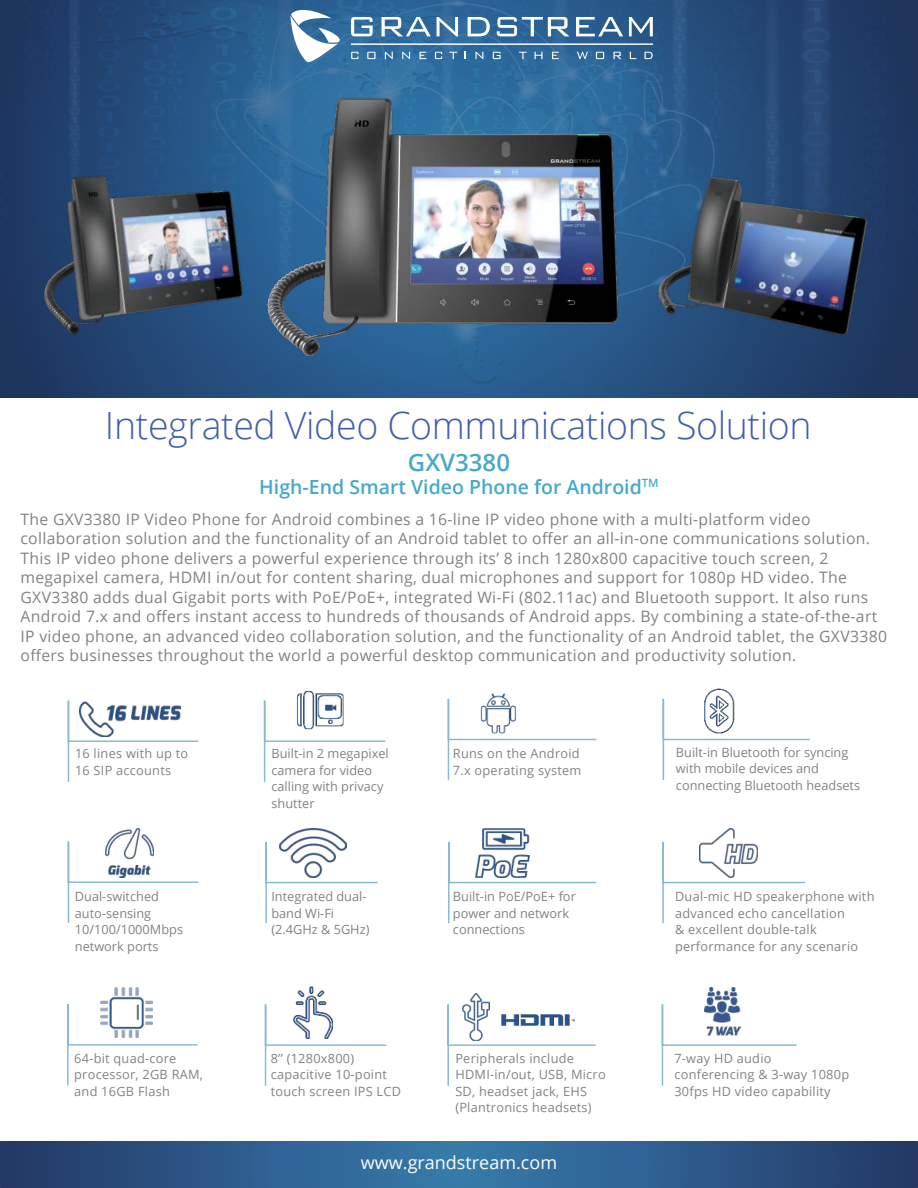
<style>
.page{position:relative;width:918px;height:1188px;background:#fff}
.page>*{position:absolute;margin:0;border:0;box-sizing:border-box;transform-origin:0 0}
.t1{font:300 37.5px "Open Sans";letter-spacing:-.01em;color:#405fab}
.t2{font:600 24px "Open Sans";color:#46a8ca}
.t3{font:600 19.5px "Open Sans";color:#46a8ca}
.t4{font:18px "Open Sans";color:#fff}
.t5{font:15.75px/19.5px "Open Sans";letter-spacing:.02em;color:#808284}
.t6{font:12.75px/16.5px "Open Sans";letter-spacing:.02em;color:#808284}
.t7{font:12.75px/16.5px "Open Sans";color:#808284}
</style>
<div class="page">
<img style="left:0;top:0;width:918px;height:397px">
<img style="left:640px;top:151px;width:267px;height:223px">
<img style="left:249px;top:84px;width:466px;height:283px">
<svg style="left:291px;top:10px;width:49px;height:52px"></svg>
<svg style="left:351px;top:17px;width:22px;height:19px"></svg>
<svg style="left:382px;top:17px;width:49px;height:19px"></svg>
<svg style="left:437px;top:17px;width:21px;height:19px"></svg>
<svg style="left:468px;top:17px;width:22px;height:19px"></svg>
<svg style="left:497px;top:17px;width:72px;height:19px"></svg>
<svg style="left:576px;top:17px;width:47px;height:19px"></svg>
<svg style="left:629px;top:17px;width:24px;height:19px"></svg>
<svg style="left:351px;top:52px;width:7px;height:7px"></svg>
<svg style="left:367px;top:52px;width:9px;height:7px"></svg>
<svg style="left:385px;top:52px;width:8px;height:7px"></svg>
<svg style="left:402px;top:52px;width:8px;height:7px"></svg>
<svg style="left:420px;top:52px;width:6px;height:7px"></svg>
<svg style="left:435px;top:52px;width:7px;height:7px"></svg>
<svg style="left:449px;top:52px;width:8px;height:7px"></svg>
<svg style="left:476px;top:52px;width:7px;height:7px"></svg>
<svg style="left:493px;top:52px;width:8px;height:7px"></svg>
<svg style="left:519px;top:52px;width:8px;height:7px"></svg>
<svg style="left:535px;top:52px;width:8px;height:7px"></svg>
<svg style="left:552px;top:52px;width:7px;height:7px"></svg>
<svg style="left:645px;top:52px;width:8px;height:7px"></svg>
<svg style="left:596px;top:52px;width:8px;height:7px"></svg>
<svg style="left:614px;top:52px;width:7px;height:7px"></svg>
<svg style="left:630px;top:52px;width:6px;height:7px"></svg>
<svg style="left:577px;top:52px;width:11px;height:7px"></svg>
<hr style="left:351px;top:44px;width:302px;height:1px;background:#fff">
<img style="left:109px;top:828px;width:42px;height:12px">
<img style="left:296px;top:690px;width:48px;height:9px">
<img style="left:491px;top:693px;width:15px;height:4px">
<img style="left:715px;top:828px;width:20px;height:12px">
<img style="left:705px;top:688px;width:28px;height:9px">
<img style="left:283px;top:828px;width:61px;height:12px">
<img style="left:482px;top:828px;width:48px;height:12px">
<img style="left:0;top:1142px;width:918px;height:46px">
<svg style="left:67px;top:700px;width:132px;height:82px"></svg>
<svg style="left:263px;top:699px;width:123px;height:83px"></svg>
<svg style="left:447px;top:697px;width:150px;height:84px"></svg>
<svg style="left:662px;top:697px;width:148px;height:84px"></svg>
<svg style="left:67px;top:840px;width:132px;height:83px"></svg>
<svg style="left:265px;top:840px;width:113px;height:84px"></svg>
<svg style="left:448px;top:840px;width:149px;height:84px"></svg>
<svg style="left:662px;top:840px;width:144px;height:84px"></svg>
<img style="left:101px;top:988px;width:51px;height:15px">
<img style="left:706px;top:988px;width:32px;height:15px">
<img style="left:295px;top:986px;width:32px;height:17px">
<svg style="left:67px;top:1003px;width:131px;height:83px"></svg>
<svg style="left:264px;top:1003px;width:123px;height:83px"></svg>
<svg style="left:447px;top:1004px;width:149px;height:82px"></svg>
<svg style="left:661px;top:1003px;width:136px;height:83px"></svg>
<img style="left:463px;top:993px;width:27px;height:47px">
<img style="left:20px;top:144px;width:278px;height:237px">
<h1 class="t1" style="left:105px;top:411px;width:708px">Integrated Video Communications Solution</h1>
<h2 class="t2" style="left:408px;top:453px;width:104px">GXV3380</h2>
<p class="t3" style="left:259px;top:479px;width:401px">High-End Smart Video Phone for Android<sup>TM</sup></p>
<p class="t5" style="left:21px;top:511px;width:868px">The GXV3380 IP Video Phone for Android combines a 16-line IP video phone with a multi-platform video collaboration solution and the functionality of an Android tablet to o昀昀er an all-in-one communications solution.<br>This IP video phone delivers a powerful experience through its’ 8 inch 1280x800 capacitive touch screen, 2 megapixel camera, HDMI in/out for content sharing, dual microphones and support for 1080p HD video. The GXV3380 adds dual Gigabit ports with PoE/PoE+, integrated Wi-Fi (802.11ac) and Bluetooth support. It also runs Android 7.x and o昀昀ers instant access to hundreds of thousands of Android apps. By combining a state-of-the-art IP video phone, an advanced video collaboration solution, and the functionality of an Android tablet, the GXV3380 o昀昀ers businesses throughout the world a powerful desktop communication and productivity solution.</p>
<p class="t6" style="left:75px;top:746px;width:115px">16 lines with up to<br>16 SIP accounts</p>
<p class="t7" style="left:271px;top:745px;width:119px">Built-in 2 megapixel camera for video calling with privacy shutter</p>
<p class="t6" style="left:453px;top:746px;width:130px">Runs on the Android<br>7.x operating system</p>
<p class="t7" style="left:676px;top:743px;width:186px">Built-in Bluetooth for syncing with mobile devices and connecting Bluetooth headsets</p>
<p class="t7" style="left:75px;top:890px;width:110px">Dual-switched auto-sensing<br>10/100/1000Mbps network ports</p>
<p class="t7" style="left:271px;top:890px;width:100px">Integrated dual&shy;band Wi-Fi (2.4GHz &amp; 5GHz)</p>
<p class="t7" style="left:453px;top:888px;width:124px">Built-in PoE/PoE+ for power and network connections</p>
<p class="t6" style="left:675px;top:888px;width:201px">Dual-mic HD speakerphone with advanced echo cancellation<br>&amp; excellent double-talk performance for any scenario</p>
<p class="t6" style="left:74px;top:1049px;width:130px">64-bit quad-core processor, 2GB RAM, and 16GB Flash</p>
<p class="t6" style="left:271px;top:1049px;width:132px">8’’ (1280x800) capacitive 10-point touch screen IPS LCD</p>
<p class="t6" style="left:455px;top:1051px;width:152px">Peripherals include<br>HDMI-in/out, USB, Micro<br>SD, headset jack, EHS (Plantronics headsets)</p>
<p class="t6" style="left:674px;top:1051px;width:176px">7-way HD audio conferencing &amp; 3-way 1080p<br>30fps HD video capability</p>
<p class="t4" style="left:361px;top:1151px;width:198px">www.grandstream.com</p>
</div>
